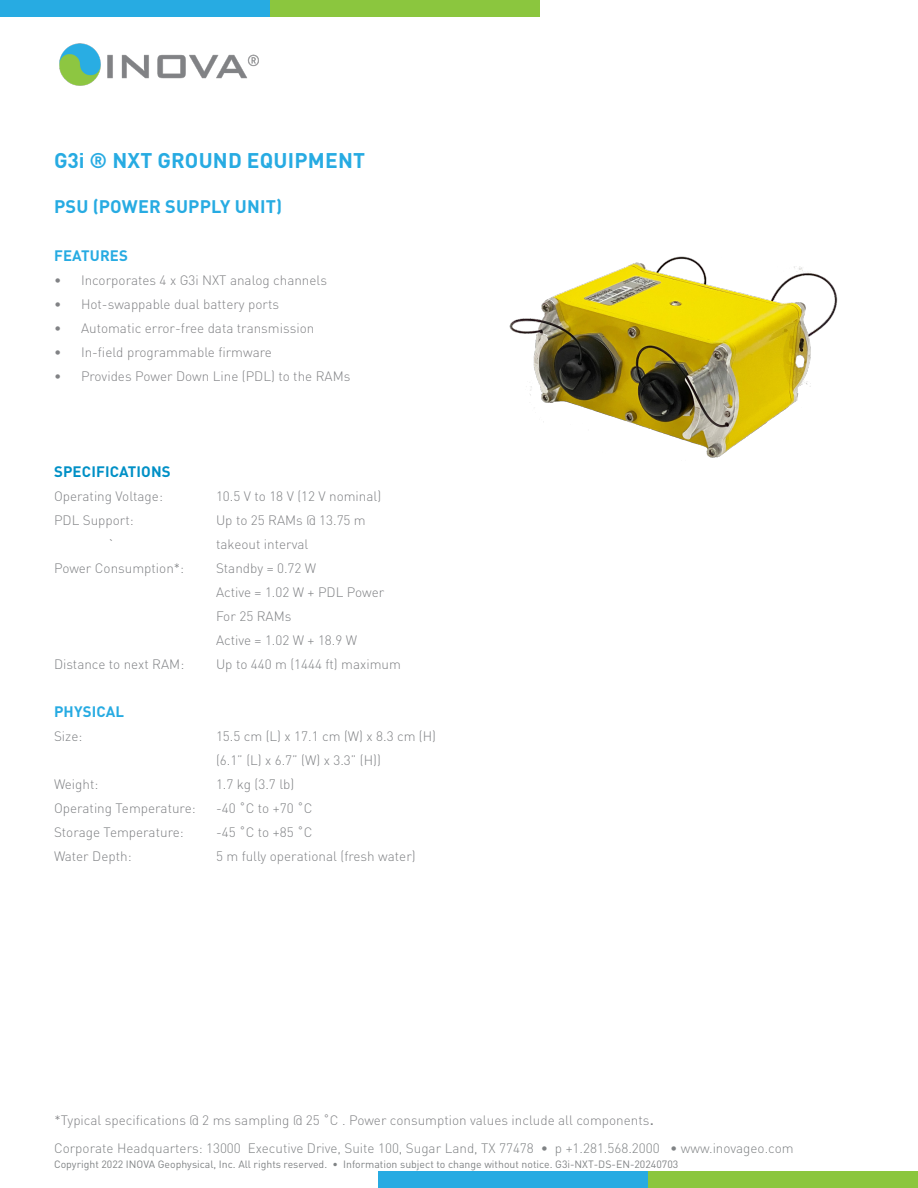
<style>
.page{position:relative;width:918px;height:1188px;background:#fff}
.page>*{position:absolute;margin:0;border:0;box-sizing:border-box;transform-origin:0 0}
.t1{font:700 21px "DINOT";letter-spacing:.01em;color:#27abe2}
.Body_Content{font:700 18px "DINOT";letter-spacing:.01em;color:#27abe2}
.Body_Content-2{font:700 15px "DINOT";letter-spacing:.01em;color:#27abe2}
.Body_Content-3{font:700 15px "DINOT";letter-spacing:.01em;color:#0090c6}
.Paragraph_Style_final{font:300 13.5px "DINOT";color:#808285}
.Paragraph_Style_final-2{font:300 13.5px "DINOT";color:#818285}
.INOVA_Data_Footer{font:300 13.5px "DINOT";color:#808385}
.INOVA_Data_Copyright{font:10.5px "DINOT";color:#808385}
.s1{font-weight:400;font-size:18px}
</style>
<div class="page">
<div style="left:0;top:0;width:270px;height:16px;background:#27abe2"></div>
<div style="left:270px;top:0;width:270px;height:16px;background:#8bc63e"></div>
<div style="left:378px;top:1172px;width:270px;height:16px;background:#27abe2"></div>
<div style="left:648px;top:1172px;width:270px;height:16px;background:#8bc63e"></div>
<img style="left:59px;top:43px;width:200px;height:43px">
<img style="left:509px;top:256px;width:329px;height:202px">
<p class="t1" style="left:54px;top:146px;width:313px">G3i ® NXT GROUND EQUIPMENT</p>
<p class="Body_Content" style="left:54px;top:194px;width:230px">PSU (POWER SUPPLY UNIT)</p>
<p class="Body_Content-2" style="left:54px;top:245px;width:75px">FEATURES</p>
<p class="Paragraph_Style_final-2" style="left:54px;top:271px;width:275px">• Incorporates 4 x G3i NXT analog channels</p>
<p class="Paragraph_Style_final-2" style="left:54px;top:295px;width:227px">• Hot-swappable dual battery ports</p>
<p class="Paragraph_Style_final-2" style="left:54px;top:319px;width:262px">• Automatic error-free data transmission</p>
<p class="Paragraph_Style_final-2" style="left:54px;top:343px;width:220px">• In-field programmable firmware</p>
<p class="Paragraph_Style_final-2" style="left:54px;top:367px;width:298px">• Provides Power Down Line (PDL) to the RAMs</p>
<p class="Body_Content-3" style="left:54px;top:461px;width:118px">SPECIFICATIONS</p>
<p class="Paragraph_Style_final" style="left:54px;top:487px;width:110px">Operating Voltage:</p>
<p class="Paragraph_Style_final" style="left:216px;top:487px;width:167px">10.5 V to 18 V (12 V nominal)</p>
<p class="Paragraph_Style_final-2" style="left:54px;top:511px;width:81px">PDL Support:</p>
<p class="Paragraph_Style_final-2" style="left:216px;top:511px;width:151px">Up to 25 RAMs @ 13.75 m</p>
<p class="Paragraph_Style_final-2" style="left:108px;top:535px;width:8px">`</p>
<p class="Paragraph_Style_final-2" style="left:216px;top:535px;width:94px">takeout interval</p>
<p class="Paragraph_Style_final" style="left:54px;top:559px;width:132px">Power Consumption*:</p>
<p class="Paragraph_Style_final" style="left:216px;top:559px;width:102px">Standby = 0.72 W</p>
<p class="Paragraph_Style_final" style="left:216px;top:583px;width:170px">Active = 1.02 W + PDL Power</p>
<p class="Paragraph_Style_final" style="left:216px;top:607px;width:77px">For 25 RAMs</p>
<p class="Paragraph_Style_final" style="left:216px;top:631px;width:143px">Active = 1.02 W + 18.9 W</p>
<p class="Paragraph_Style_final" style="left:54px;top:655px;width:132px">Distance to next RAM:</p>
<p class="Paragraph_Style_final" style="left:216px;top:655px;width:186px">Up to 440 m (1444 ft) maximum</p>
<p class="Body_Content-2" style="left:54px;top:701px;width:72px">PHYSICAL</p>
<p class="Paragraph_Style_final" style="left:54px;top:727px;width:30px">Size:</p>
<p class="Paragraph_Style_final" style="left:216px;top:727px;width:222px">15.5 cm (L) x 17.1 cm (W) x 8.3 cm (H)</p>
<p class="Paragraph_Style_final" style="left:216px;top:751px;width:166px">(6.1” (L) x 6.7” (W) x 3.3” (H))</p>
<p class="Paragraph_Style_final" style="left:54px;top:775px;width:46px">Weight:</p>
<p class="Paragraph_Style_final" style="left:216px;top:775px;width:80px">1.7 kg (3.7 lb)</p>
<p class="Paragraph_Style_final" style="left:54px;top:799px;width:143px">Operating Temperature:</p>
<p class="Paragraph_Style_final" style="left:216px;top:799px;width:98px">-40 ˚C to +70 ˚C</p>
<p class="Paragraph_Style_final" style="left:54px;top:823px;width:131px">Storage Temperature:</p>
<p class="Paragraph_Style_final" style="left:216px;top:823px;width:98px">-45 ˚C to +85 ˚C</p>
<p class="Paragraph_Style_final" style="left:54px;top:847px;width:79px">Water Depth:</p>
<p class="Paragraph_Style_final" style="left:216px;top:847px;width:201px">5 m fully operational (fresh water)</p>
<p class="Paragraph_Style_final-2" style="left:55px;top:1111px;width:601px">*Typical specifications @ 2 ms sampling @ 25 ˚C . Power consumption values include all components<span class="s1">.</span></p>
<p class="INOVA_Data_Footer" style="left:54px;top:1139px;width:741px">Corporate Headquarters: 13000 Executive Drive, Suite 100, Sugar Land, TX 77478 • p +1.281.568.2000 • www.inovageo.com</p>
<p class="INOVA_Data_Copyright" style="left:54px;top:1157px;width:626px">Copyright 2022 INOVA Geophysical, Inc. All rights reserved. • Information subject to change without notice. G3i-NXT-DS-EN-20240703</p>
</div>
